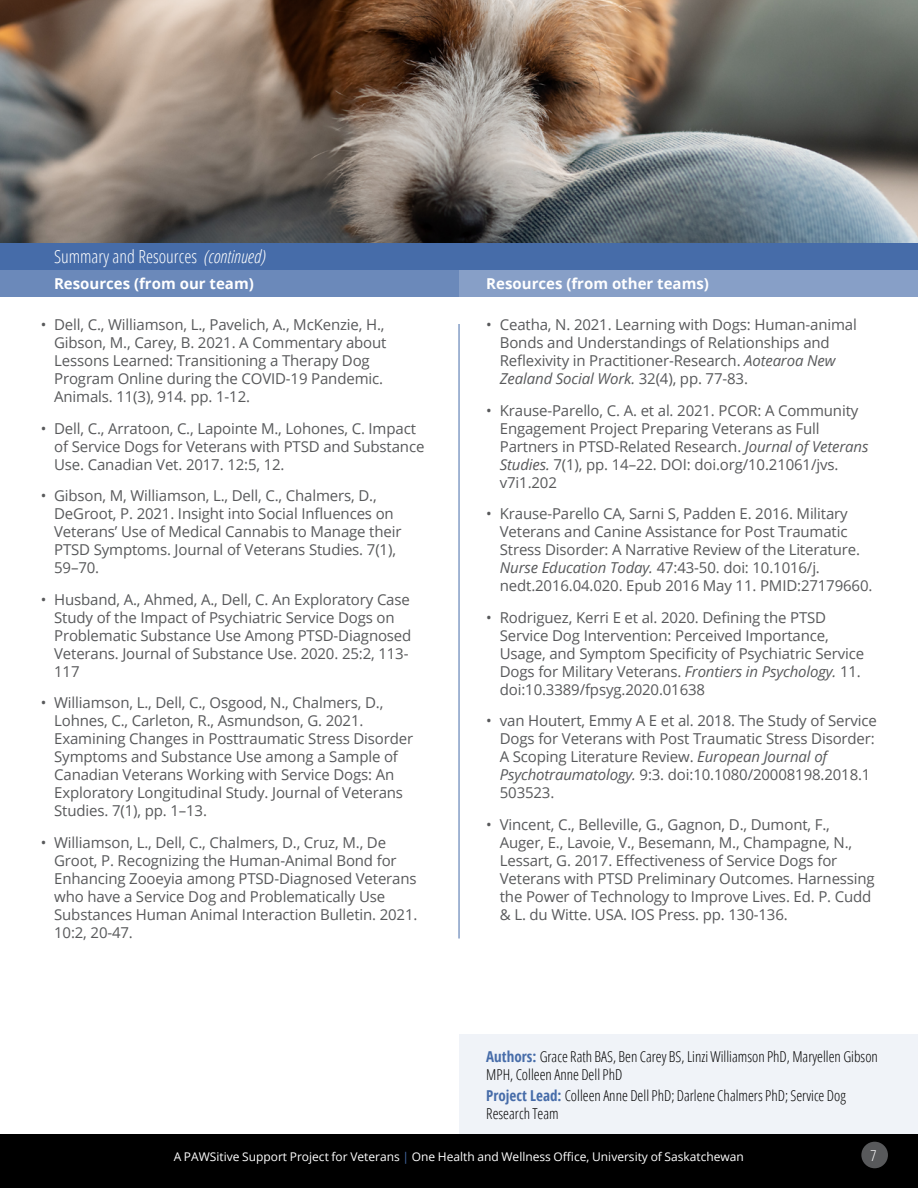
<style>
.page{position:relative;width:918px;height:1188px;background:#fff}
.page>*{position:absolute;margin:0;border:0;box-sizing:border-box;transform-origin:0 0}
.t1{font:300 condensed 18px "Open Sans";color:#fff}
.t2{font:15px/18px "Open Sans";letter-spacing:-.01em;color:#58595b}
.t3{font:300 condensed 15px/18px "Open Sans";color:#000}
.t4{font:700 15px "Open Sans";color:#fff}
.t5{font:300 condensed 15px "Open Sans";color:#fff}
.t6{font:12px "Open Sans";color:#fff}
.s1{font-style:italic}
.s2{font-weight:700;color:#466ca9}
.s3{color:#466ca9}
</style>
<div class="page">
<div style="left:0;top:1134px;width:918px;height:54px;background:#000"></div>
<img style="left:0;top:0;width:918px;height:243px">
<div style="left:0;top:270px;width:459px;height:27px;background:#6b89ba"></div>
<div style="left:459px;top:270px;width:459px;height:27px;background:#879fc7"></div>
<div style="left:0;top:243px;width:918px;height:27px;background:#466ca9"></div>
<div style="left:459px;top:1035px;width:459px;height:99px;background:#f0f3f8"></div>
<hr style="left:459px;top:324px;width:1px;height:615px;background:#466ca9">
<div style="left:861px;top:1142px;width:27px;height:26px;background:#58595b;border-radius:50%"></div>
<p class="t1" style="left:54px;top:245px;width:213px">Summary and Resources <span class="s1">(continued)</span></p>
<p class="t4" style="left:54px;top:273px;width:201px">Resources (from our team)</p>
<p class="t4" style="left:486px;top:273px;width:224px">Resources (from other teams)</p>
<p class="t2" style="left:54px;top:315px;width:334px;text-indent:-14px">• Dell, C., Williamson, L., Pavelich, A., McKenzie, H., Gibson, M., Carey, B. 2021. A Commentary about Lessons Learned: Transitioning a Therapy Dog Program Online during the COVID-19 Pandemic.<br>Animals. 11(3), 914. pp. 1-12.</p>
<p class="t2" style="left:54px;top:419px;width:372px;text-indent:-14px">• Dell, C., Arratoon, C., Lapointe M., Lohones, C. Impact of Service Dogs for Veterans with PTSD and Substance<br>Use. Canadian Vet. 2017. 12:5, 12.</p>
<p class="t2" style="left:54px;top:486px;width:349px;text-indent:-14px">• Gibson, M, Williamson, L., Dell, C., Chalmers, D., DeGroot, P. 2021. Insight into Social Influences on Veterans’ Use of Medical Cannabis to Manage their PTSD Symptoms. Journal of Veterans Studies. 7(1), 59–70.</p>
<p class="t2" style="left:54px;top:590px;width:359px;text-indent:-14px">• Husband, A., Ahmed, A., Dell, C. An Exploratory Case Study of the Impact of Psychiatric Service Dogs on Problematic Substance Use Among PTSD-Diagnosed Veterans. Journal of Substance Use. 2020. 25:2, 113- 117</p>
<p class="t2" style="left:54px;top:693px;width:361px;text-indent:-14px">• Williamson, L., Dell, C., Osgood, N., Chalmers, D., Lohnes, C., Carleton, R., Asmundson, G. 2021.<br>Examining Changes in Posttraumatic Stress Disorder Symptoms and Substance Use among a Sample of Canadian Veterans Working with Service Dogs: An Exploratory Longitudinal Study. Journal of Veterans Studies. 7(1), pp. 1–13.</p>
<p class="t2" style="left:54px;top:833px;width:365px;text-indent:-14px">• Williamson, L., Dell, C., Chalmers, D., Cruz, M., De Groot, P. Recognizing the Human-Animal Bond for Enhancing Zooeyia among PTSD-Diagnosed Veterans who have a Service Dog and Problematically Use Substances Human Animal Interaction Bulletin. 2021.<br>10:2, 20-47.</p>
<p class="t2" style="left:500px;top:315px;width:359px;text-indent:-14px">• Ceatha, N. 2021. Learning with Dogs: Human-animal Bonds and Understandings of Relationships and Reflexivity in Practitioner-Research. <span class="s1">Aotearoa New Zealand Social Work.</span> 32(4), pp. 77-83.</p>
<p class="t2" style="left:500px;top:401px;width:370px;text-indent:-14px">• Krause-Parello, C. A. et al. 2021. PCOR: A Community Engagement Project Preparing Veterans as Full Partners in PTSD-Related Research. <span class="s1">Journal of Veterans Studies.</span> 7(1), pp. 14–22. DOI: doi.org/10.21061/jvs. v7i1.202</p>
<p class="t2" style="left:500px;top:504px;width:374px;text-indent:-14px">• Krause-Parello CA, Sarni S, Padden E. 2016. Military Veterans and Canine Assistance for Post Traumatic Stress Disorder: A Narrative Review of the Literature.<br><span class="s1">Nurse Education Today.</span> 47:43-50. doi: 10.1016/j. nedt.2016.04.020. Epub 2016 May 11. PMID:27179660.</p>
<p class="t2" style="left:500px;top:608px;width:366px;text-indent:-14px">• Rodriguez, Kerri E et al. 2020. Defining the PTSD Service Dog Intervention: Perceived Importance, Usage, and Symptom Specificity of Psychiatric Service Dogs for Military Veterans. <span class="s1">Frontiers in Psychology.</span> 11. doi:10.3389/fpsyg.2020.01638</p>
<p class="t2" style="left:500px;top:711px;width:378px;text-indent:-14px">• van Houtert, Emmy A E et al. 2018. The Study of Service Dogs for Veterans with Post Traumatic Stress Disorder:<br>A Scoping Literature Review. <span class="s1">European Journal of Psychotraumatology.</span> 9:3. doi:10.1080/20008198.2018.1<br>503523.</p>
<p class="t2" style="left:500px;top:815px;width:377px;text-indent:-14px">• Vincent, C., Belleville, G., Gagnon, D., Dumont, F., Auger, E., Lavoie, V., Besemann, M., Champagne, N., Lessart, G. 2017. Effectiveness of Service Dogs for Veterans with PTSD Preliminary Outcomes. Harnessing the Power of Technology to Improve Lives. Ed. P. Cudd &amp; L. du Witte. USA. IOS Press. pp. 130-136.</p>
<p class="t3" style="left:486px;top:1047px;width:393px"><span class="s2">Authors:</span> Grace Rath BAS, Ben Carey BS, Linzi Williamson PhD, Maryellen Gibson<br>MPH, Colleen Anne Dell PhD</p>
<p class="t3" style="left:486px;top:1086px;width:361px"><span class="s2">Project Lead:</span> Colleen Anne Dell PhD; Darlene Chalmers PhD; Service Dog<br>Research Team</p>
<p class="t6" style="left:174px;top:1148px;width:572px">A PAWSitive Support Project for Veterans <span class="s3">|</span> One Health and Wellness Office, University of Saskatchewan</p>
<p class="t5" style="left:870px;top:1145px;width:7px">7</p>
</div>
